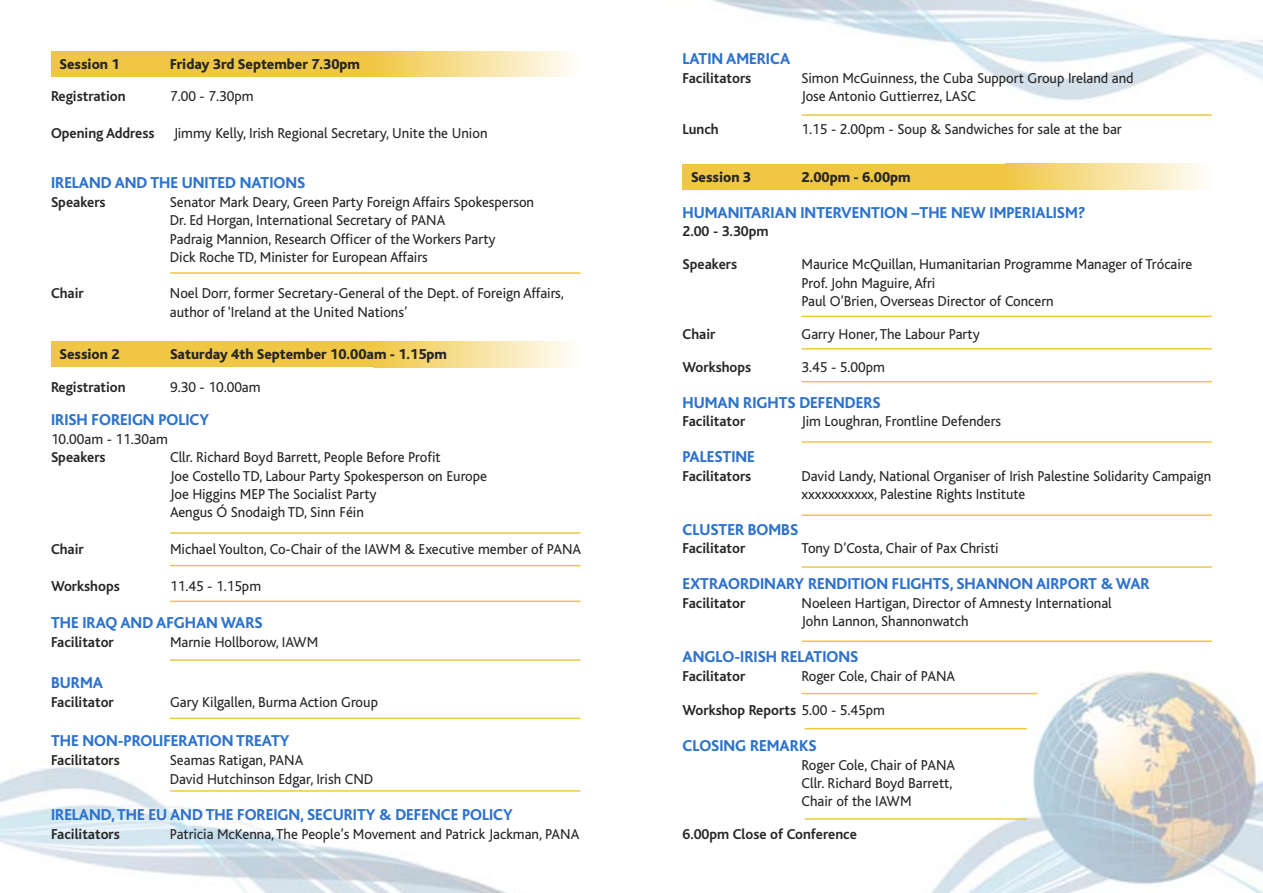
<style>
.page{position:relative;width:1263px;height:893px;background:#fff}
.page>*{position:absolute;margin:0;border:0;box-sizing:border-box;transform-origin:0 0}
.t1{font:800 16.5px "Bliss";color:#2d72cc}
.t2{font:15px/18.3px "Bliss";color:#272627}
.t3{font:700 15px "Bliss";color:#272627}
.t4{font:800 15px "Bliss";color:#272627}
.s1{font-weight:400}
</style>
<div class="page">
<img style="left:0;top:0;width:1263px;height:893px">
<div style="left:51px;top:51px;width:323px;height:25px;background:#f0c744"></div>
<div style="left:374px;top:51px;width:206px;height:25px;background:linear-gradient(to right,#f1c845,#fffefa)"></div>
<div style="left:51px;top:342px;width:323px;height:25px;background:#f0c744"></div>
<div style="left:374px;top:342px;width:206px;height:25px;background:linear-gradient(to right,#f1c845,#fffefa)"></div>
<div style="left:682px;top:164px;width:324px;height:25px;background:#f0c744"></div>
<div style="left:1005px;top:164px;width:207px;height:25px;background:linear-gradient(to right,#f1c845,#fffefb)"></div>
<hr style="left:170px;top:272px;width:410px;height:2px;background:#f0c744">
<hr style="left:801px;top:316px;width:411px;height:1px;background:#f0c744">
<hr style="left:801px;top:348px;width:411px;height:2px;background:#f0c744">
<hr style="left:801px;top:114px;width:411px;height:2px;background:#f0c744">
<hr style="left:801px;top:381px;width:411px;height:1px;background:#f0c744">
<hr style="left:801px;top:441px;width:411px;height:2px;background:#f0c744">
<hr style="left:801px;top:514px;width:411px;height:2px;background:#f0c744">
<hr style="left:801px;top:566px;width:411px;height:2px;background:#f0c744">
<hr style="left:801px;top:640px;width:411px;height:2px;background:#f0c744">
<hr style="left:801px;top:693px;width:236px;height:1px;background:#f0c744">
<hr style="left:805px;top:728px;width:222px;height:1px;background:#f0c744">
<hr style="left:805px;top:818px;width:222px;height:2px;background:#f0c744">
<hr style="left:170px;top:532px;width:410px;height:2px;background:#f0c744">
<hr style="left:170px;top:565px;width:410px;height:1px;background:#f0c744">
<hr style="left:170px;top:601px;width:410px;height:1px;background:#f0c744">
<hr style="left:170px;top:659px;width:410px;height:2px;background:#f0c744">
<hr style="left:170px;top:718px;width:410px;height:1px;background:#f0c744">
<hr style="left:170px;top:790px;width:410px;height:2px;background:#f0c744">
<p class="t4" style="left:60px;top:58px;width:61px">Session 1</p>
<p class="t4" style="left:170px;top:58px;width:191px">Friday 3rd September 7.30pm</p>
<p class="t3" style="left:51px;top:91px;width:76px">Registration</p>
<p class="t2" style="left:170px;top:88px;width:85px">7.00 - 7.30pm</p>
<p class="t3" style="left:51px;top:127px;width:105px">Opening Address</p>
<p class="t2" style="left:174px;top:125px;width:315px">Jimmy Kelly, Irish Regional Secretary, Unite the Union</p>
<p class="t1" style="left:51px;top:176px;width:256px">IRELAND AND THE UNITED NATIONS</p>
<p class="t3" style="left:51px;top:196px;width:56px">Speakers</p>
<p class="t2" style="left:170px;top:194px;width:366px">Senator Mark Deary, Green Party Foreign Affairs Spokesperson Dr. Ed Horgan, International Secretary of PANA<br>Padraig Mannion, Research Officer of the Workers Party<br>Dick Roche TD, Minister for European Affairs</p>
<p class="t3" style="left:51px;top:288px;width:34px">Chair</p>
<p class="t2" style="left:170px;top:286px;width:396px">Noel Dorr, former Secretary-General of the Dept. of Foreign Affairs, author of ‘Ireland at the United Nations’</p>
<p class="t4" style="left:60px;top:349px;width:61px">Session 2</p>
<p class="t4" style="left:170px;top:349px;width:278px">Saturday 4th September 10.00am - 1.15pm</p>
<p class="t3" style="left:51px;top:381px;width:76px">Registration</p>
<p class="t2" style="left:170px;top:379px;width:92px">9.30 - 10.00am</p>
<p class="t1" style="left:51px;top:413px;width:160px">IRISH FOREIGN POLICY</p>
<p class="t2" style="left:51px;top:431px;width:118px">10.00am - 11.30am</p>
<p class="t3" style="left:51px;top:452px;width:56px">Speakers</p>
<p class="t2" style="left:170px;top:450px;width:319px">Cllr. Richard Boyd Barrett, People Before Profit<br>Joe Costello TD, Labour Party Spokesperson on Europe Joe Higgins MEP The Socialist Party<br>Aengus Ó Snodaigh TD, Sinn Féin</p>
<p class="t3" style="left:51px;top:543px;width:34px">Chair</p>
<p class="t2" style="left:170px;top:541px;width:413px">Michael Youlton, Co-Chair of the IAWM &amp; Executive member of PANA</p>
<p class="t3" style="left:51px;top:580px;width:70px">Workshops</p>
<p class="t2" style="left:170px;top:578px;width:93px">11.45 - 1.15pm</p>
<p class="t1" style="left:51px;top:617px;width:213px">THE IRAQ AND AFGHAN WARS</p>
<p class="t3" style="left:51px;top:637px;width:64px">Facilitator</p>
<p class="t2" style="left:170px;top:635px;width:150px">Marnie Hollborow, IAWM</p>
<p class="t1" style="left:51px;top:677px;width:54px">BURMA</p>
<p class="t3" style="left:51px;top:696px;width:64px">Facilitator</p>
<p class="t2" style="left:170px;top:694px;width:209px">Gary Kilgallen, Burma Action Group</p>
<p class="t1" style="left:51px;top:735px;width:240px">THE NON-PROLIFERATION TREATY</p>
<p class="t3" style="left:51px;top:755px;width:70px">Facilitators</p>
<p class="t2" style="left:170px;top:753px;width:205px">Seamas Ratigan, PANA<br>David Hutchinson Edgar, Irish CND</p>
<p class="t1" style="left:51px;top:808px;width:463px">IRELAND, THE EU AND THE FOREIGN, SECURITY &amp; DEFENCE POLICY</p>
<p class="t3" style="left:51px;top:828px;width:70px">Facilitators</p>
<p class="t2" style="left:170px;top:826px;width:411px">Patricia McKenna, The People’s Movement and Patrick Jackman, PANA</p>
<p class="t1" style="left:682px;top:53px;width:110px">LATIN AMERICA</p>
<p class="t3" style="left:682px;top:72px;width:70px">Facilitators</p>
<p class="t2" style="left:801px;top:70px;width:334px">Simon McGuinness, the Cuba Support Group Ireland and<br>Jose Antonio Guttierrez, LASC</p>
<p class="t3" style="left:682px;top:123px;width:38px">Lunch</p>
<p class="t2" style="left:801px;top:121px;width:322px">1.15 - 2.00pm - Soup &amp; Sandwiches for sale at the bar</p>
<p class="t4" style="left:691px;top:171px;width:61px">Session 3</p>
<p class="t4" style="left:802px;top:171px;width:111px">2.00pm - 6.00pm</p>
<p class="t1" style="left:682px;top:206px;width:404px">HUMANITARIAN INTERVENTION –THE NEW IMPERIALISM?</p>
<p class="t3" style="left:682px;top:226px;width:88px">2.00 - 3.30pm</p>
<p class="t3" style="left:682px;top:259px;width:56px">Speakers</p>
<p class="t2" style="left:801px;top:257px;width:392px">Maurice McQuillan, Humanitarian Programme Manager of Trócaire<br>Prof. John Maguire, Afri<br>Paul O’Brien, Overseas Director of Concern</p>
<p class="t3" style="left:682px;top:328px;width:34px">Chair</p>
<p class="t2" style="left:801px;top:326px;width:180px">Garry Honer, The Labour Party</p>
<p class="t3" style="left:682px;top:361px;width:70px">Workshops</p>
<p class="t2" style="left:801px;top:359px;width:85px">3.45 - 5.00pm</p>
<p class="t1" style="left:682px;top:396px;width:200px">HUMAN RIGHTS DEFENDERS</p>
<p class="t3" style="left:682px;top:416px;width:64px">Facilitator</p>
<p class="t2" style="left:801px;top:414px;width:201px">Jim Loughran, Frontline Defenders</p>
<p class="t1" style="left:682px;top:451px;width:74px">PALESTINE</p>
<p class="t3" style="left:682px;top:470px;width:70px">Facilitators</p>
<p class="t2" style="left:801px;top:468px;width:411px">David Landy, National Organiser of Irish Palestine Solidarity Campaign xxxxxxxxxxx, Palestine Rights Institute</p>
<p class="t1" style="left:682px;top:523px;width:117px">CLUSTER BOMBS</p>
<p class="t3" style="left:682px;top:543px;width:64px">Facilitator</p>
<p class="t2" style="left:801px;top:541px;width:199px">Tony D’Costa, Chair of Pax Christi</p>
<p class="t1" style="left:682px;top:578px;width:469px">EXTRAORDINARY RENDITION FLIGHTS, SHANNON AIRPORT &amp; WAR</p>
<p class="t3" style="left:682px;top:597px;width:64px">Facilitator</p>
<p class="t2" style="left:801px;top:595px;width:312px">Noeleen Hartigan, Director of Amnesty International<br>John Lannon, Shannonwatch</p>
<p class="t1" style="left:682px;top:650px;width:177px">ANGLO-IRISH RELATIONS</p>
<p class="t3" style="left:682px;top:670px;width:64px">Facilitator</p>
<p class="t2" style="left:801px;top:668px;width:155px">Roger Cole, Chair of PANA</p>
<p class="t3" style="left:682px;top:705px;width:204px">Workshop Reports <span class="s1">5.00 - 5.45pm</span></p>
<p class="t1" style="left:682px;top:739px;width:136px">CLOSING REMARKS</p>
<p class="t2" style="left:801px;top:757px;width:155px">Roger Cole, Chair of PANA<br>Cllr. Richard Boyd Barrett,<br>Chair of the IAWM</p>
<p class="t3" style="left:682px;top:828px;width:176px">6.00pm Close of Conference</p>
</div>
